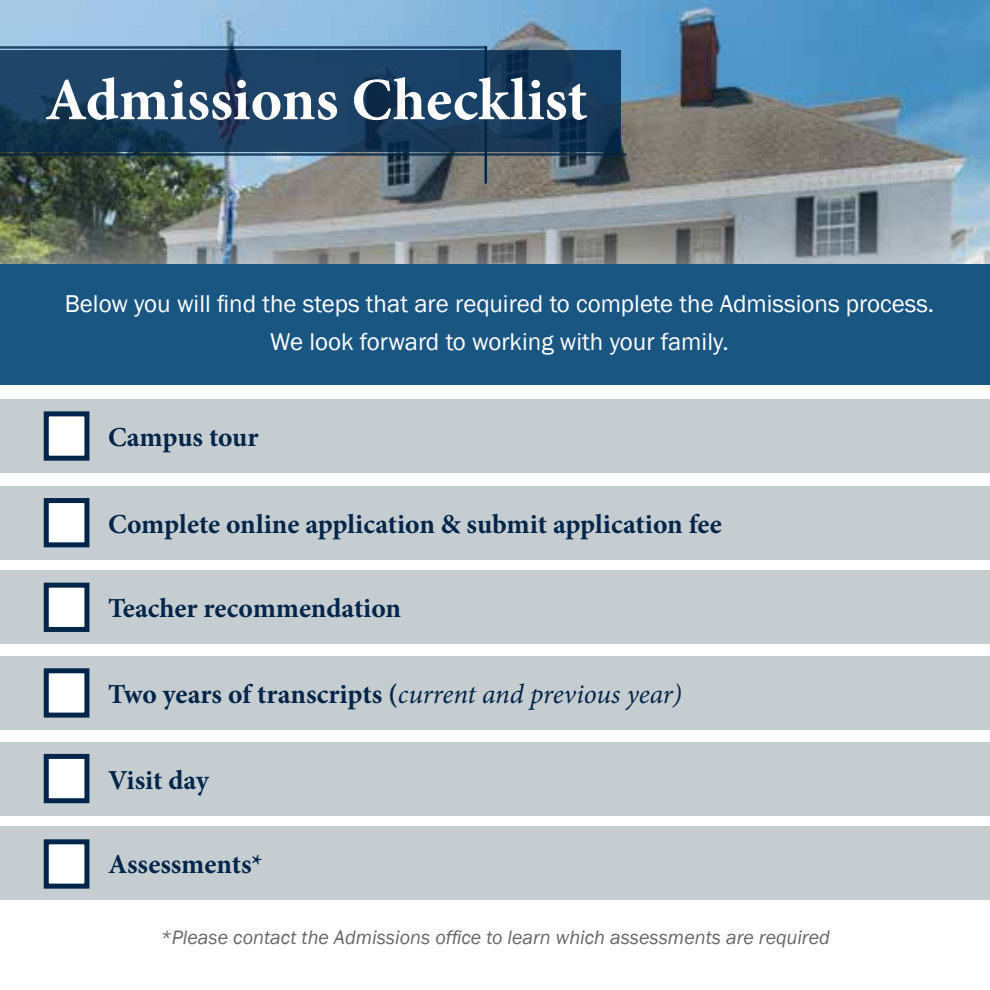
<style>
.page{position:relative;width:990px;height:990px;background:#fff}
.page>*{position:absolute;margin:0;border:0;box-sizing:border-box;transform-origin:0 0}
.t1{font:700 60px "Minion Pro";color:#fff}
.t2{font:700 27.5px "Minion Pro";letter-spacing:-.005em;color:#00254a}
.t3{font:italic 27.5px "Minion Pro";letter-spacing:-.005em;color:#00254a}
.t4{font:25px/37.5px "Franklin Gothic";color:#fff;text-align:center}
.t5{font:italic 20px "Franklin Gothic";color:#666767}
.s1{font-weight:700;font-style:normal}
</style>
<div class="page">
<img style="left:0;top:0;width:990px;height:265px">
<div style="left:0;top:399px;width:990px;height:74px;background:#c6cdd1"></div>
<div style="left:0;top:486px;width:990px;height:74px;background:#c6cdd1"></div>
<div style="left:0;top:570px;width:990px;height:74px;background:#c6cdd1"></div>
<div style="left:0;top:656px;width:990px;height:74px;background:#c6cdd1"></div>
<div style="left:0;top:742px;width:990px;height:73px;background:#c6cdd1"></div>
<div style="left:0;top:826px;width:990px;height:74px;background:#c6cdd1"></div>
<div style="left:44px;top:411px;width:45px;height:50px;background:#fff;border:5px solid #00254a"></div>
<div style="left:44px;top:498px;width:45px;height:49px;background:#fff;border:5px solid #00254a"></div>
<div style="left:44px;top:583px;width:45px;height:49px;background:#fff;border:5px solid #00254a"></div>
<div style="left:44px;top:668px;width:45px;height:50px;background:#fff;border:5px solid #00254a"></div>
<div style="left:44px;top:754px;width:45px;height:49px;background:#fff;border:5px solid #00254a"></div>
<div style="left:44px;top:839px;width:45px;height:50px;background:#fff;border:5px solid #00254a"></div>
<svg style="left:0;top:51px;width:621px;height:101px;fill:#1b4166"></svg>
<div style="left:0;top:265px;width:990px;height:120px;background:#1a5682"></div>
<hr style="left:0;top:46px;width:487px;height:3px;background:#00254a">
<hr style="left:485px;top:46px;width:2px;height:138px;background:#00254a">
<hr style="left:0;top:153px;width:626px;height:3px;background:#00254a">
<h1 class="t1" style="left:45px;top:58px;width:544px">Admissions Checklist</h1>
<p class="t4" style="left:65px;top:286px;width:871px">Below you will find the steps that are required to complete the Admissions process.<br>We look forward to working with your family.</p>
<p class="t2" style="left:108px;top:418px;width:152px">Campus tour</p>
<p class="t2" style="left:108px;top:505px;width:615px">Complete online application &amp; submit application fee</p>
<p class="t2" style="left:108px;top:589px;width:295px">Teacher recommendation</p>
<p class="t3" style="left:108px;top:675px;width:575px"><span class="s1">Two years of transcripts (</span>current and previous year)</p>
<p class="t2" style="left:108px;top:760px;width:102px">Visit day</p>
<p class="t2" style="left:108px;top:845px;width:156px">Assessments*</p>
<p class="t5" style="left:160px;top:924px;width:671px">*Please contact the Admissions office to learn which assessments are required</p>
</div>
